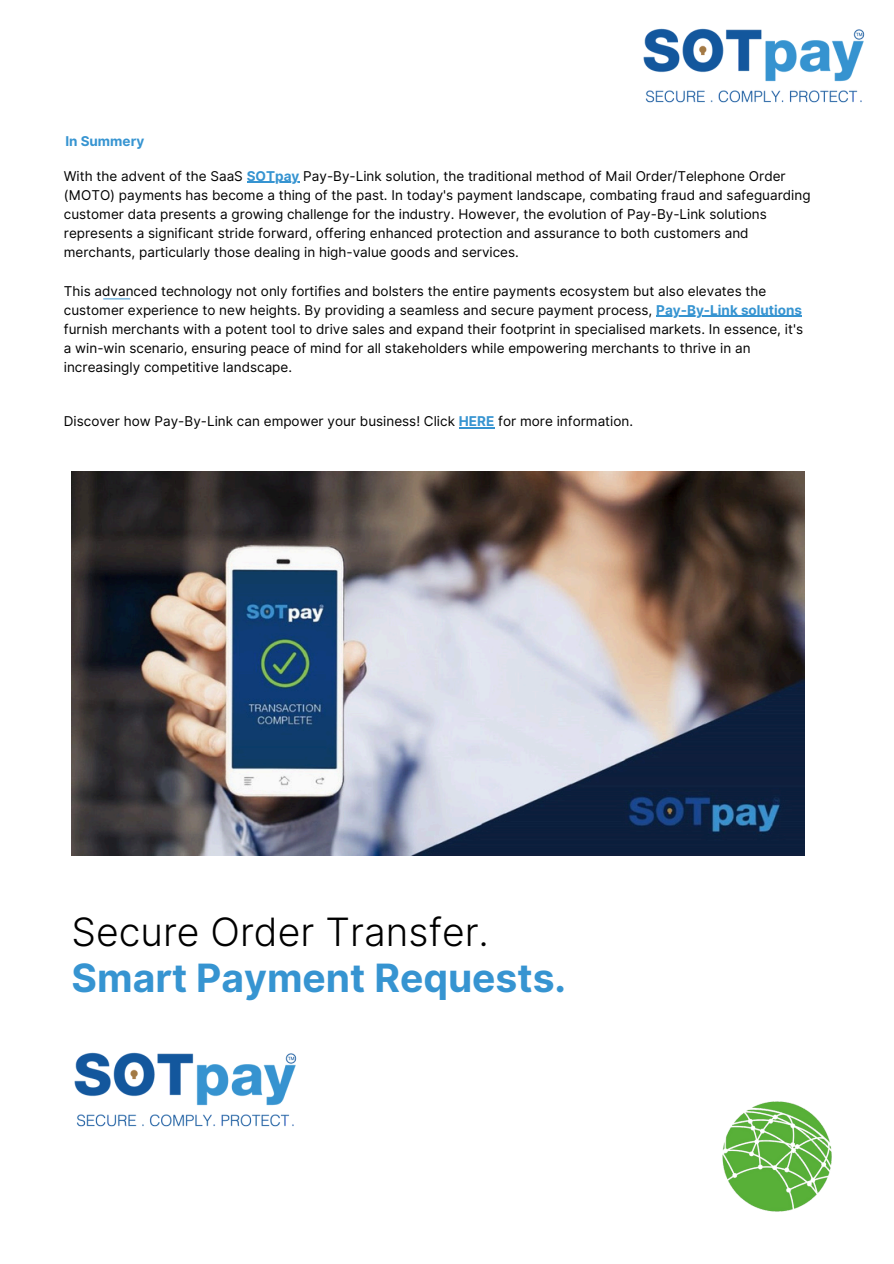
<style>
.page{position:relative;width:894px;height:1264px;background:#fff}
.page>*{position:absolute;margin:0;border:0;box-sizing:border-box;transform-origin:0 0}
.t1{font:700 39px/46.2px "Inter";color:#3694d1}
.t2{font:13.5px/19.2px "Inter";color:#000}
.t3{font:700 13.5px "Inter";color:#3694d1}
.s1{font-weight:700;color:#3694d1}
.s2{font-weight:300;color:#000}
</style>
<div class="page">
<svg style="left:103px;top:298px;width:27px;height:1px"></svg>
<img style="left:643px;top:28px;width:222px;height:75px">
<img style="left:74px;top:1052px;width:223px;height:75px">
<img style="left:72px;top:471px;width:732px;height:384px">
<hr style="left:247px;top:182px;width:52px;height:1px;background:#3694d1">
<hr style="left:656px;top:316px;width:146px;height:1px;background:#3694d1">
<hr style="left:458px;top:427px;width:36px;height:1px;background:#3694d1">
<img style="left:722px;top:1101px;width:109px;height:109px">
<p class="t3" style="left:65px;top:133px;width:80px">In Summery</p>
<p class="t2" style="left:64px;top:166px;width:723px">With the advent of the SaaS <span class="s1">SOTpay</span> Pay-By-Link solution, the traditional method of Mail Order/Telephone Order</p>
<p class="t2" style="left:64px;top:185px;width:748px">(MOTO) payments has become a thing of the past. In today's payment landscape, combating fraud and safeguarding customer data presents a growing challenge for the industry. However, the evolution of Pay-By-Link solutions represents a significant stride forward, offering enhanced protection and assurance to both customers and merchants, particularly those dealing in high-value goods and services.</p>
<p class="t2" style="left:64px;top:281px;width:703px">This advanced technology not only fortifies and bolsters the entire payments ecosystem but also elevates the</p>
<p class="t2" style="left:64px;top:300px;width:739px">customer experience to new heights. By providing a seamless and secure payment process, <span class="s1">Pay-By-Link solutions</span></p>
<h1 class="t2" style="left:64px;top:319px;width:740px">furnish merchants with a potent tool to drive sales and expand their footprint in specialised markets. In essence, it's a win-win scenario, ensuring peace of mind for all stakeholders while empowering merchants to thrive in an increasingly competitive landscape.</h1>
<p class="t2" style="left:64px;top:411px;width:570px">Discover how Pay-By-Link can empower your business! Click <span class="s1">HERE</span> for more information.</p>
<p class="t1" style="left:72px;top:908px;width:496px"><span class="s2">Secure Order Transfer.<br></span>Smart Payment Requests.</p>
</div>
